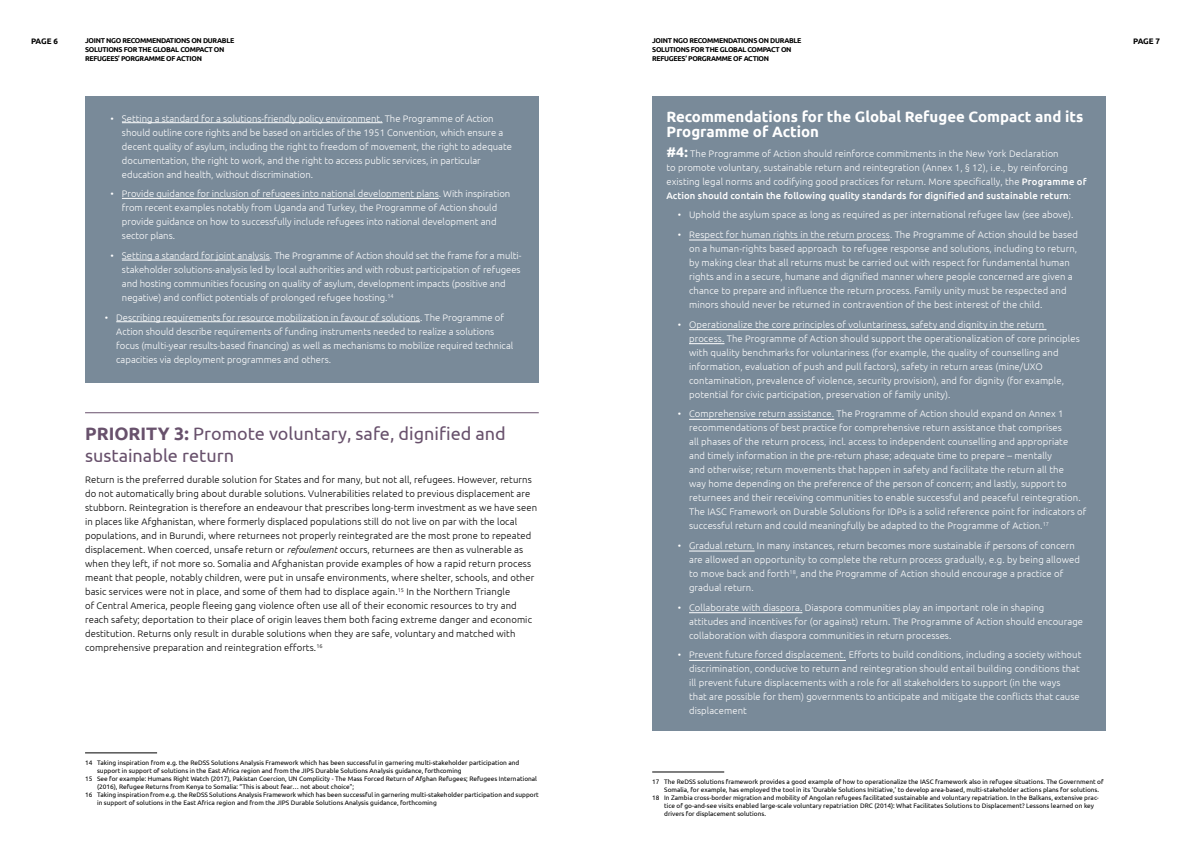
<style>
.page{position:relative;width:1191px;height:842px;background:#fff}
.page>*{position:absolute;margin:0;border:0;box-sizing:border-box;transform-origin:0 0}
.t1{font:18px/22px "Ubuntu";color:#68516c}
.t2{font:700 15px/15px "Ubuntu";color:#fff}
.t3{font:300 9.5px/14px "Ubuntu";letter-spacing:.01em;color:#fff}
.t4{font:300 9.5px/14px "Ubuntu";letter-spacing:.01em;color:#000}
.t5{font:700 8px "Ubuntu";letter-spacing:-.025em;color:#000}
.t6{font:700 7px/9px "Ubuntu";letter-spacing:-.04em;color:#000}
.t7{font:6.5px "Ubuntu";color:#000}
.s1{font-weight:700}
.s2{font-style:italic}
.s3{font-weight:700;font-size:14px}
.s4{font-weight:500}
</style>
<div class="page">
<div style="left:652px;top:96px;width:454px;height:634px;background:#798a99"></div>
<div style="left:85px;top:96px;width:454px;height:287px;background:#798a99"></div>
<hr style="left:122px;top:122px;width:260px;height:1px;background:#fff">
<hr style="left:122px;top:198px;width:317px;height:1px;background:#fff">
<hr style="left:122px;top:260px;width:148px;height:1px;background:#fff">
<hr style="left:116px;top:321px;width:304px;height:1px;background:#fff">
<hr style="left:85px;top:412px;width:454px;height:1px;background:#68516c">
<hr style="left:85px;top:753px;width:72px;height:1px;background:#000">
<hr style="left:689px;top:240px;width:201px;height:1px;background:#fff">
<hr style="left:689px;top:329px;width:357px;height:1px;background:#fff">
<hr style="left:689px;top:343px;width:35px;height:1px;background:#fff">
<hr style="left:689px;top:419px;width:145px;height:1px;background:#fff">
<hr style="left:689px;top:551px;width:65px;height:1px;background:#fff">
<hr style="left:689px;top:612px;width:113px;height:1px;background:#fff">
<hr style="left:689px;top:660px;width:157px;height:1px;background:#fff">
<hr style="left:652px;top:772px;width:72px;height:1px;background:#000">
<p class="t5" style="left:31px;top:36px;width:29px">PAGE 6</p>
<p class="t6" style="left:652px;top:36px;width:151px">JOINT NGO RECOMMENDATIONS ON DURABLE</p>
<p class="t5" style="left:1133px;top:36px;width:29px">PAGE 7</p>
<p class="t6" style="left:652px;top:45px;width:141px">SOLUTIONS FOR THE GLOBAL COMPACT ON<br>REFUGEES’ PORGRAMME OF ACTION</p>
<p class="t6" style="left:85px;top:36px;width:151px">JOINT NGO RECOMMENDATIONS ON DURABLE<br>SOLUTIONS FOR THE GLOBAL COMPACT ON<br>REFUGEES’ PORGRAMME OF ACTION</p>
<p class="t3" style="left:122px;top:111px;width:391px;text-indent:-11px">• Setting a standard for a solutions-friendly policy environment. The Programme of Action should outline core rights and be based on articles of the 1951 Convention, which ensure a decent quality of asylum, including the right to freedom of movement, the right to adequate documentation, the right to work, and the right to access public services, in particular education and health, without discrimination.</p>
<p class="t3" style="left:122px;top:187px;width:390px;text-indent:-11px">• Provide guidance for inclusion of refugees into national development plans. With inspiration from recent examples notably from Uganda and Turkey, the Programme of Action should provide guidance on how to successfully include refugees into national development and sector plans.</p>
<p class="t3" style="left:122px;top:248px;width:401px;text-indent:-11px">• Setting a standard for joint analysis. The Programme of Action should set the frame for a multi&shy;stakeholder solutions-analysis led by local authorities and with robust participation of refugees and hosting communities focusing on quality of asylum, development impacts (positive and negative) and conflict potentials of prolonged refugee hosting.<sup>14</sup></p>
<p class="t3" style="left:116px;top:310px;width:398px;text-indent:-11px">• Describing requirements for resource mobilization in favour of solutions. The Programme of Action should describe requirements of funding instruments needed to realize a solutions focus (multi-year results-based financing) as well as mechanisms to mobilize required technical capacities via deployment programmes and others.</p>
<h1 class="t1" style="left:85px;top:422px;width:422px"><span class="s1">PRIORITY 3:</span> Promote voluntary, safe, dignified and sustainable return</h1>
<p class="t4" style="left:85px;top:473px;width:453px">Return is the preferred durable solution for States and for many, but not all, refugees. However, returns do not automatically bring about durable solutions. Vulnerabilities related to previous displacement are stubborn. Reintegration is therefore an endeavour that prescribes long-term investment as we have seen in places like Afghanistan, where formerly displaced populations still do not live on par with the local populations, and in Burundi, where returnees not properly reintegrated are the most prone to repeated displacement. When coerced, unsafe return or <span class="s2">refoulement</span> occurs, returnees are then as vulnerable as when they left, if not more so. Somalia and Afghanistan provide examples of how a rapid return process meant that people, notably children, were put in unsafe environments, where shelter, schools, and other basic services were not in place, and some of them had to displace again.<sup>15</sup> In the Northern Triangle<br>of Central America, people fleeing gang violence often use all of their economic resources to try and reach safety; deportation to their place of origin leaves them both facing extreme danger and economic destitution. Returns only result in durable solutions when they are safe, voluntary and matched with comprehensive preparation and reintegration efforts.<sup>16</sup></p>
<p class="t7" style="left:85px;top:759px;width:436px">14 Taking inspiration from e.g. the ReDSS Solutions Analysis Framework which has been successful in garnering multi-stakeholder participation and</p>
<p class="t7" style="left:97px;top:767px;width:366px">support in support of solutions in the East Africa region and from the JIPS Durable Solutions Analysis guidance, forthcoming</p>
<p class="t7" style="left:85px;top:775px;width:453px">15 See for example: Humans Right Watch (2017), Pakistan Coercion, UN Complicity - The Mass Forced Return of Afghan Refugees; Refugees International</p>
<p class="t7" style="left:97px;top:783px;width:259px">(2016), Refugee Returns from Kenya to Somalia: “This is about fear… not about choice”;</p>
<p class="t7" style="left:85px;top:791px;width:455px">16 Taking inspiration from e.g. the ReDSS Solutions Analysis Framework which has been successful in garnering multi-stakeholder participation and support</p>
<p class="t7" style="left:97px;top:799px;width:341px">in support of solutions in the East Africa region and from the JIPS Durable Solutions Analysis guidance, forthcoming</p>
<h2 class="t2" style="left:666px;top:109px;width:418px">Recommendations for the Global Refugee Compact and its<br>Programme of Action</h2>
<p class="t3" style="left:666px;top:146px;width:421px"><span class="s3">#4:</span> The Programme of Action should reinforce commitments in the New York Declaration<br>to promote voluntary, sustainable return and reintegration (Annex 1, § 12), i.e., by reinforcing existing legal norms and codifying good practices for return. More specifically, the <span class="s4">Programme of Action should contain the following quality standards for dignified and sustainable return</span>:</p>
<p class="t3" style="left:677px;top:208px;width:397px">• Uphold the asylum space as long as required as per international refugee law (see above).</p>
<p class="t3" style="left:689px;top:227px;width:390px;text-indent:-11px">• Respect for human rights in the return process. The Programme of Action should be based on a human-rights based approach to refugee response and solutions, including to return, by making clear that all returns must be carried out with respect for fundamental human rights and in a secure, humane and dignified manner where people concerned are given a chance to prepare and influence the return process. Family unity must be respected and minors should never be returned in contravention of the best interest of the child.</p>
<p class="t3" style="left:689px;top:317px;width:392px;text-indent:-11px">• Operationalize the core principles of voluntariness, safety and dignity in the return process. The Programme of Action should support the operationalization of core principles with quality benchmarks for voluntariness (for example, the quality of counselling and information, evaluation of push and pull factors), safety in return areas (mine/UXO contamination, prevalence of violence, security provision), and for dignity (for example, potential for civic participation, preservation of family unity).</p>
<p class="t3" style="left:689px;top:407px;width:399px;text-indent:-11px">• Comprehensive return assistance. The Programme of Action should expand on Annex 1 recommendations of best practice for comprehensive return assistance that comprises<br>all phases of the return process, incl. access to independent counselling and appropriate and timely information in the pre-return phase; adequate time to prepare – mentally<br>and otherwise; return movements that happen in safety and facilitate the return all the<br>way home depending on the preference of the person of concern; and lastly, support to returnees and their receiving communities to enable successful and peaceful reintegration.<br>The IASC Framework on Durable Solutions for IDPs is a solid reference point for indicators of successful return and could meaningfully be adapted to the Programme of Action.<sup>17</sup></p>
<p class="t3" style="left:689px;top:538px;width:392px;text-indent:-11px">• Gradual return. In many instances, return becomes more sustainable if persons of concern are allowed an opportunity to complete the return process gradually, e.g. by being allowed to move back and forth<sup>18</sup>, and the Programme of Action should encourage a practice of gradual return.</p>
<p class="t3" style="left:689px;top:600px;width:395px;text-indent:-11px">• Collaborate with diaspora. Diaspora communities play an important role in shaping attitudes and incentives for (or against) return. The Programme of Action should encourage collaboration with diaspora communities in return processes.</p>
<p class="t3" style="left:689px;top:648px;width:394px;text-indent:-11px">• Prevent future forced displacement. Efforts to build conditions, including a society without discrimination, conducive to return and reintegration should entail building conditions that ill prevent future displacements with a role for all stakeholders to support (in the ways<br>that are possible for them) governments to anticipate and mitigate the conflicts that cause displacement</p>
<p class="t7" style="left:652px;top:778px;width:453px">17 The ReDSS solutions framework provides a good example of how to operationalize the IASC framework also in refugee situations. The Government of</p>
<p class="t7" style="left:664px;top:786px;width:436px">Somalia, for example, has employed the tool in its ‘Durable Solutions Initiative,’ to develop area-based, multi-stakeholder actions plans for solutions.</p>
<p class="t7" style="left:652px;top:794px;width:448px">18 In Zambia cross-border migration and mobility of Angolan refugees facilitated sustainable and voluntary repatriation. In the Balkans, extensive prac-</p>
<p class="t7" style="left:664px;top:802px;width:431px">tice of go-and-see visits enabled large-scale voluntary repatriation DRC (2014): What Facilitates Solutions to Displacement? Lessons learned on key</p>
<p class="t7" style="left:664px;top:810px;width:103px">drivers for displacement solutions.</p>
</div>
